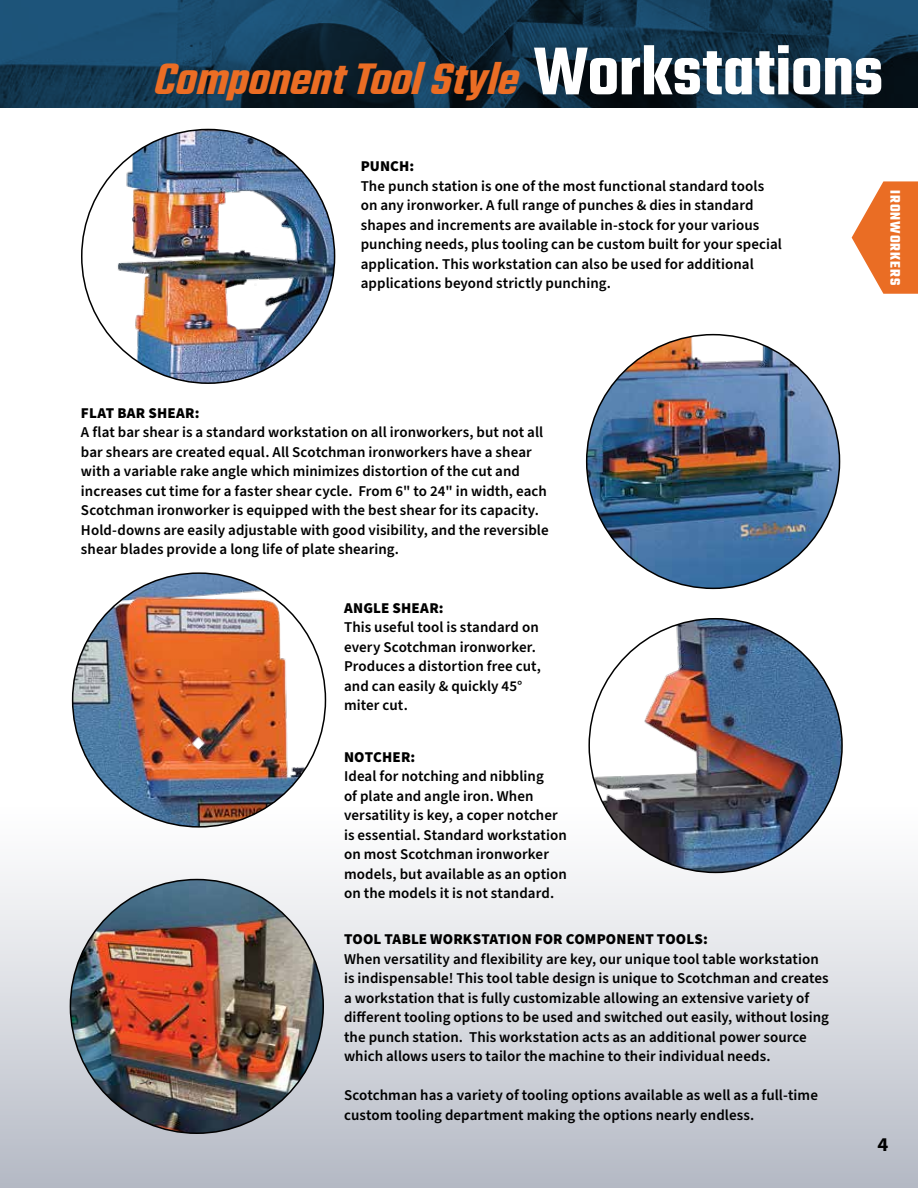
<style>
.page{position:relative;width:918px;height:1188px;background:#fff}
.page>*{position:absolute;margin:0;border:0;box-sizing:border-box;transform-origin:0 0}
.t1{font:italic 600 48px "Teko";color:#eb6d24}
.t2{font:700 19.5px "Myriad Pro";color:#000}
.t3{font:600 15px/19.5px "Source Sans Pro";letter-spacing:.005em;color:#000}
.t4{font:900 15px "Source Sans Pro";letter-spacing:.01em;color:#000}
.t5{font:700 15px "Teko";letter-spacing:.06em;color:#fff}
.s1{font-style:normal;font-size:73.5px;color:#fff}
</style>
<div class="page">
<div style="left:0;top:585px;width:918px;height:603px;background:linear-gradient(to bottom,#fff,#c0c4ce)"></div>
<svg style="left:0;top:0;width:918px;height:108px;background:#12354d"></svg>
<img style="left:82px;top:129px;width:253px;height:254px;border-radius:127px">
<img style="left:587px;top:335px;width:253px;height:253px;border-radius:127px">
<img style="left:589px;top:619px;width:253px;height:253px;border-radius:127px">
<img style="left:73px;top:573px;width:252px;height:254px;border-radius:127px">
<img style="left:70px;top:880px;width:253px;height:253px;border-radius:127px">
<svg style="left:852px;top:181px;width:66px;height:113px"></svg>
<h1 class="t1" style="left:152px;top:50px;width:733px">ComponentToolStyle<span class="s1">W o r k s t a t i o n s</span></h1>
<p class="t4" style="left:361px;top:156px;width:55px">PUNCH:</p>
<p class="t3" style="left:361px;top:176px;width:423px">The punch station is one of the most functional standard tools on any ironworker. A full range of punches &amp; dies in standard shapes and increments are available in-stock for your various punching needs, plus tooling can be custom built for your special application. This workstation can also be used for additional applications beyond strictly punching.</p>
<p class="t5" style="left:905px;top:190px;width:96px;rotate:90deg">IRONWORKERS</p>
<p class="t4" style="left:81px;top:402px;width:120px">FLAT BAR SHEAR:</p>
<p class="t3" style="left:81px;top:423px;width:469px">A flat bar shear is a standard workstation on all ironworkers, but not all bar shears are created equal. All Scotchman ironworkers have a shear with a variable rake angle which minimizes distortion of the cut and increases cut time for a faster shear cycle. From 6" to 24" in width, each Scotchman ironworker is equipped with the best shear for its capacity.<br>Hold-downs are easily adjustable with good visibility, and the reversible shear blades provide a long life of plate shearing.</p>
<p class="t4" style="left:344px;top:598px;width:101px">ANGLE SHEAR:</p>
<p class="t3" style="left:344px;top:618px;width:199px">This useful tool is standard on every Scotchman ironworker.<br>Produces a distortion free cut, and can easily &amp; quickly 45° miter cut.</p>
<p class="t4" style="left:344px;top:747px;width:73px">NOTCHER:</p>
<p class="t3" style="left:344px;top:767px;width:224px">Ideal for notching and nibbling<br>of plate and angle iron. When versatility is key, a coper notcher is essential. Standard workstation on most Scotchman ironworker models, but available as an option on the models it is not standard.</p>
<p class="t4" style="left:344px;top:929px;width:365px">TOOL TABLE WORKSTATION FOR COMPONENT TOOLS:</p>
<p class="t3" style="left:344px;top:950px;width:487px">When versatility and flexibility are key, our unique tool table workstation is indispensable! This tool table design is unique to Scotchman and creates a workstation that is fully customizable allowing an extensive variety of different tooling options to be used and switched out easily, without losing the punch station. This workstation acts as an additional power source which allows users to tailor the machine to their individual needs.</p>
<p class="t3" style="left:344px;top:1086px;width:475px">Scotchman has a variety of tooling options available as well as a full-time custom tooling department making the options nearly endless.</p>
<h2 class="t2" style="left:878px;top:1132px;width:12px">4</h2>
</div>
